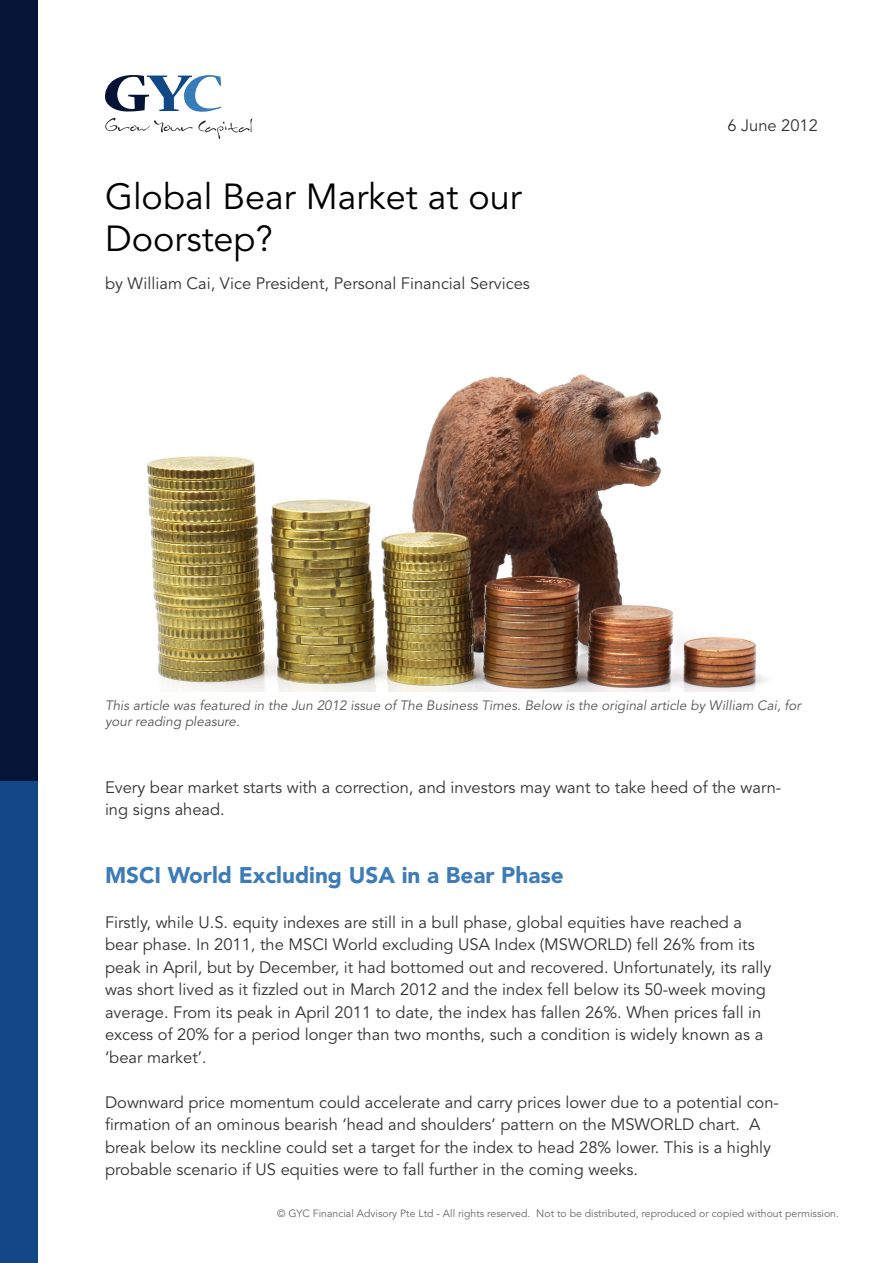
<style>
.page{position:relative;width:893px;height:1263px;background:#fff}
.page>*{position:absolute;margin:0;border:0;box-sizing:border-box;transform-origin:0 0}
.t1{font:36px "Avenir LT Std";color:#000}
.t2{font:900 22.5px "Avenir LT Std";color:#3d7cb7}
.t3{font:16.5px/22.5px "Avenir LT Std";color:#333}
.t4{font:italic 13.5px/16.2px "Avenir LT Std";color:#555}
.t5{font:10.5px "Avenir LT Std";color:#666}
</style>
<div class="page">
<div style="left:0;top:780px;width:38px;height:483px;background:#134887"></div>
<div style="left:0;top:0;width:37px;height:780px;background:#061437"></div>
<svg style="left:105px;top:75px;width:147px;height:64px"></svg>
<img style="left:147px;top:374px;width:619px;height:317px">
<p class="t1" style="left:105px;top:176px;width:418px">Global Bear Market at our</p>
<p class="t1" style="left:105px;top:218px;width:169px">Doorstep?</p>
<p class="t3" style="left:105px;top:273px;width:426px">by William Cai, Vice President, Personal Financial Services</p>
<p class="t3" style="left:727px;top:115px;width:92px">6 June 2012</p>
<p class="t4" style="left:105px;top:698px;width:697px">This article was featured in the Jun 2012 issue of The Business Times. Below is the original article by William Cai, for your reading pleasure.</p>
<p class="t3" style="left:105px;top:776px;width:678px">Every bear market starts with a correction, and investors may want to take heed of the warn&shy;ing signs ahead.</p>
<p class="t2" style="left:105px;top:861px;width:460px">MSCI World Excluding USA in a Bear Phase</p>
<p class="t3" style="left:105px;top:911px;width:668px">Firstly, while U.S. equity indexes are still in a bull phase, global equities have reached a bear phase. In 2011, the MSCI World excluding USA Index (MSWORLD) fell 26% from its peak in April, but by December, it had bottomed out and recovered. Unfortunately, its rally was short lived as it fizzled out in March 2012 and the index fell below its 50-week moving average. From its peak in April 2011 to date, the index has fallen 26%. When prices fall in excess of 20% for a period longer than two months, such a condition is widely known as a ‘bear market’.</p>
<p class="t3" style="left:105px;top:1091px;width:676px">Downward price momentum could accelerate and carry prices lower due to a potential con&shy;firmation of an ominous bearish ‘head and shoulders’ pattern on the MSWORLD chart. A break below its neckline could set a target for the index to head 28% lower. This is a highly probable scenario if US equities were to fall further in the coming weeks.</p>
<p class="t5" style="left:277px;top:1207px;width:563px">© GYC Financial Advisory Pte Ltd - All rights reserved. Not to be distributed, reproduced or copied without permission.</p>
</div>
